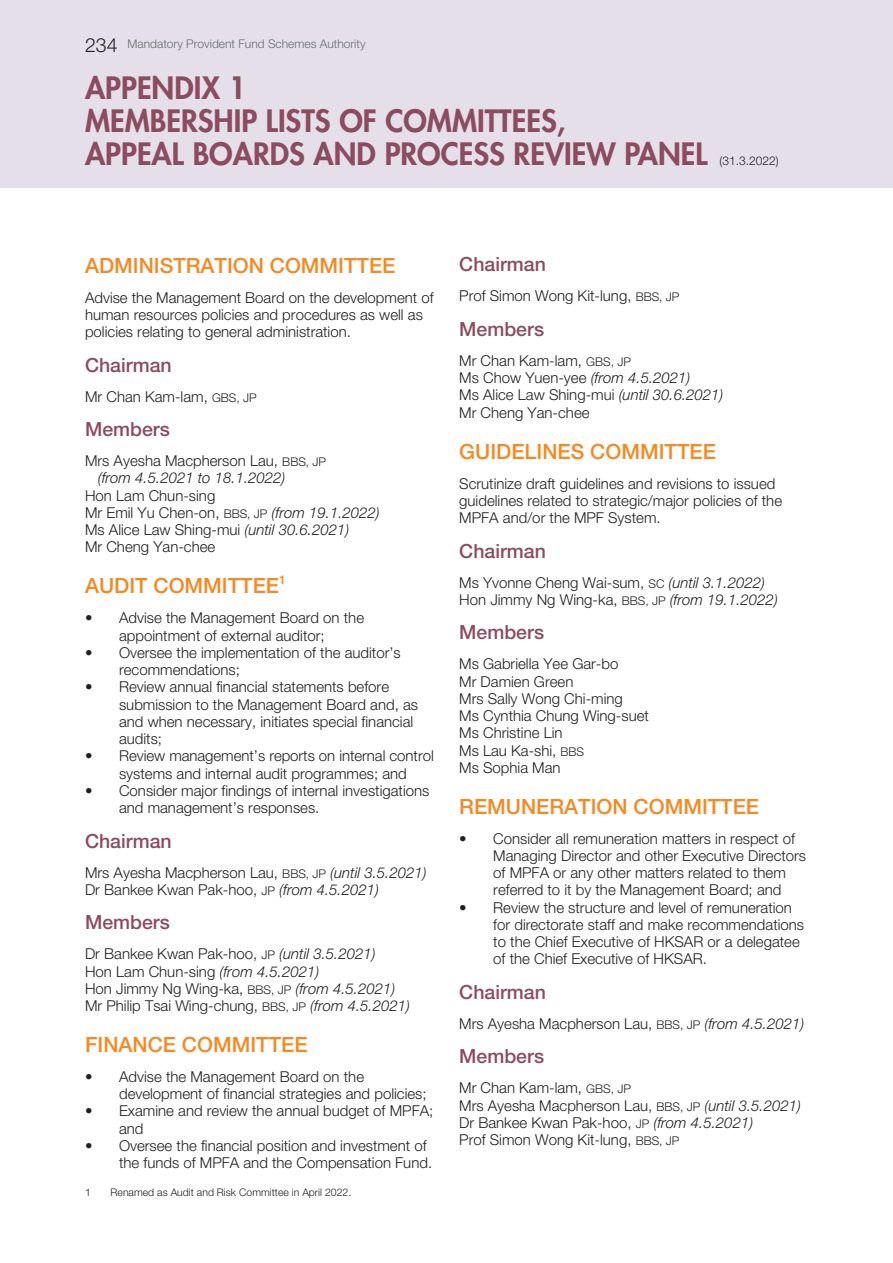
<style>
.page{position:relative;width:893px;height:1263px;background:#e4dfe9}
.page>*{position:absolute;margin:0;border:0;box-sizing:border-box;transform-origin:0 0}
.t1{font:800 30px "Futura Std";color:#8c4c5f}
.t2{font:500 21px "Helvetica Neue LT Std";color:#f6891f}
.t3{font:500 19.5px "Helvetica Neue LT Std";color:#8c4c5f}
.t4{font:300 15px/17.2px "Helvetica Neue LT Std";color:#231f20}
.t5{font:italic 300 15px/17.2px "Helvetica Neue LT Std";color:#231f20}
.t6{font:500 12.3px "Helvetica Neue LT Std";color:#f6891f}
.t7{font:300 12px "Helvetica Neue LT Std";color:#6c6d70}
.t8{font:300 12px "Helvetica Neue LT Std";color:#231f20}
.t9{font:300 10.5px "Helvetica Neue LT Std";color:#231f20}
.s1{font-size:19.5px;color:#231f20}
.s2{font-size:12px}
.s3{font-style:normal}
.s4{font-style:normal;font-size:12px}
.s5{font-style:italic}
</style>
<div class="page">
<div style="left:0;top:188px;width:893px;height:1075px;background:#fff"></div>
<p class="t7" style="left:85px;top:36px;width:282px"><span class="s1">234</span> Mandatory Provident Fund Schemes Authority</p>
<h1 class="t1" style="left:85px;top:69px;width:38px">APPENDIX</h1>
<h1 class="t1" style="left:229px;top:69px;width:19px">1</h1>
<h1 class="t1" style="left:85px;top:102px;width:44px">MEMBE</h1>
<h1 class="t1" style="left:181px;top:102px;width:48px">RSHIP</h1>
<h1 class="t1" style="left:266px;top:102px;width:156px">LISTS OF COMMITTEE</h1>
<h1 class="t1" style="left:541px;top:102px;width:26px">S,</h1>
<h1 class="t1" style="left:85px;top:135px;width:37px">APPEAL</h1>
<h1 class="t1" style="left:193px;top:135px;width:143px">BOARDS AND</h1>
<h1 class="t1" style="left:385px;top:135px;width:52px">PROCE</h1>
<h1 class="t1" style="left:473px;top:135px;width:59px">SS REVIEW</h1>
<h1 class="t1" style="left:624px;top:135px;width:32px">PANEL</h1>
<p class="t8" style="left:720px;top:153px;width:61px">(31.3.2022)</p>
<h2 class="t2" style="left:85px;top:253px;width:28px">ADMINISTRATION</h2>
<h2 class="t2" style="left:270px;top:253px;width:30px">COMMITTEE</h2>
<p class="t4" style="left:85px;top:288px;width:350px">Advise the Management Board on the development of human resources policies and procedures as well as policies relating to general administration.</p>
<h3 class="t3" style="left:85px;top:353px;width:88px">CHAIRMAN</h3>
<p class="t4" style="left:85px;top:387px;width:173px">Mr Chan Kam-lam, <span class="s2">GBS, JP</span></p>
<h3 class="t3" style="left:85px;top:417px;width:86px">MEMBERS</h3>
<p class="t5" style="left:98px;top:452px;width:230px;text-indent:-13px"><span class="s3">Mrs Ayesha Macpherson Lau,</span> <span class="s4">BBS, JP </span>(from 4.5.2021 to 18.1.2022)</p>
<p class="t4" style="left:85px;top:486px;width:296px">Hon Lam Chun-sing<br>Mr Emil Yu Chen-on, <span class="s2">BBS, JP</span> <span class="s5">(from 19.1.2022)<br></span>Ms Alice Law Shing-mui <span class="s5">(until 30.6.2021)<br></span>Mr Cheng Yan-chee</p>
<h2 class="t2" style="left:85px;top:573px;width:27px">AUDIT</h2>
<h2 class="t2" style="left:153px;top:573px;width:30px">COMMITTEE</h2>
<p class="t6" style="left:279px;top:572px;width:8px">1</p>
<p class="t4" style="left:85px;top:609px;width:281px;text-align:center">• Advise the Management Board on the appointment of external auditor;</p>
<p class="t4" style="left:119px;top:643px;width:283px;text-indent:-34px">• Oversee the implementation of the auditor’s recommendations;</p>
<p class="t4" style="left:119px;top:678px;width:300px;text-indent:-34px">• Review annual financial statements before submission to the Management Board and, as and when necessary, initiates special financial audits;</p>
<p class="t4" style="left:85px;top:747px;width:350px;text-align:center">• Review management’s reports on internal control systems and internal audit programmes; and</p>
<p class="t4" style="left:119px;top:781px;width:312px;text-indent:-34px">• Consider major findings of internal investigations and management’s responses.</p>
<h3 class="t3" style="left:85px;top:829px;width:88px">CHAIRMAN</h3>
<p class="t4" style="left:85px;top:863px;width:343px">Mrs Ayesha Macpherson Lau, <span class="s2">BBS, JP</span> <span class="s5">(until 3.5.2021)<br></span>Dr Bankee Kwan Pak-hoo, <span class="s2">JP</span> <span class="s5">(from 4.5.2021)</span></p>
<h3 class="t3" style="left:85px;top:911px;width:86px">MEMBERS</h3>
<p class="t4" style="left:85px;top:945px;width:326px">Dr Bankee Kwan Pak-hoo, <span class="s2">JP</span> <span class="s5">(until 3.5.2021)<br></span>Hon Lam Chun-sing <span class="s5">(from 4.5.2021)<br></span>Hon Jimmy Ng Wing-ka, <span class="s2">BBS, JP</span> <span class="s5">(from 4.5.2021)<br></span>Mr Philip Tsai Wing-chung, <span class="s2">BBS, JP</span> <span class="s5">(from 4.5.2021)</span></p>
<h2 class="t2" style="left:85px;top:1032px;width:27px">FINANCE</h2>
<h2 class="t2" style="left:182px;top:1032px;width:30px">COMMITTEE</h2>
<p class="t4" style="left:119px;top:1068px;width:309px;text-indent:-34px">• Advise the Management Board on the development of financial strategies and policies;</p>
<p class="t4" style="left:119px;top:1102px;width:316px;text-indent:-34px">• Examine and review the annual budget of MPFA; and</p>
<p class="t4" style="left:119px;top:1137px;width:315px;text-indent:-34px">• Oversee the financial position and investment of the funds of MPFA and the Compensation Fund.</p>
<p class="t9" style="left:85px;top:1185px;width:7px">1</p>
<p class="t9" style="left:111px;top:1185px;width:242px">Renamed as Audit and Risk Committee in April 2022.</p>
<h3 class="t3" style="left:459px;top:253px;width:88px">CHAIRMAN</h3>
<p class="t4" style="left:459px;top:287px;width:222px">Prof Simon Wong Kit-lung, <span class="s2">BBS, JP</span></p>
<h3 class="t3" style="left:459px;top:317px;width:86px">MEMBERS</h3>
<p class="t4" style="left:459px;top:352px;width:266px">Mr Chan Kam-lam, <span class="s2">GBS, JP<br></span>Ms Chow Yuen-yee <span class="s5">(from 4.5.2021)<br></span>Ms Alice Law Shing-mui <span class="s5">(until 30.6.2021)<br></span>Mr Cheng Yan-chee</p>
<h2 class="t2" style="left:459px;top:438px;width:29px">GUIDELINES</h2>
<h2 class="t2" style="left:590px;top:438px;width:30px">COMMITTEE</h2>
<p class="t4" style="left:459px;top:474px;width:324px">Scrutinize draft guidelines and revisions to issued guidelines related to strategic/major policies of the<br>MPFA and/or the MPF System.</p>
<h3 class="t3" style="left:459px;top:539px;width:88px">CHAIRMAN</h3>
<p class="t4" style="left:459px;top:573px;width:320px">Ms Yvonne Cheng Wai-sum, <span class="s2">SC</span> <span class="s5">(until 3.1.2022)<br></span>Hon Jimmy Ng Wing-ka, <span class="s2">BBS, JP</span> <span class="s5">(from 19.1.2022)</span></p>
<h3 class="t3" style="left:459px;top:621px;width:86px">MEMBERS</h3>
<p class="t4" style="left:459px;top:655px;width:191px">Ms Gabriella Yee Gar-bo<br>Mr Damien Green<br>Mrs Sally Wong Chi-ming<br>Ms Cynthia Chung Wing-suet<br>Ms Christine Lin<br>Ms Lau Ka-shi, <span class="s2">BBS<br></span>Ms Sophia Man</p>
<h2 class="t2" style="left:459px;top:794px;width:30px">REMUNERATION</h2>
<h2 class="t2" style="left:633px;top:794px;width:30px">COMMITTEE</h2>
<p class="t4" style="left:493px;top:829px;width:314px;text-indent:-34px">• Consider all remuneration matters in respect of Managing Director and other Executive Directors of MPFA or any other matters related to them referred to it by the Management Board; and</p>
<p class="t4" style="left:493px;top:898px;width:312px;text-indent:-34px">• Review the structure and level of remuneration for directorate staff and make recommendations to the Chief Executive of HKSAR or a delegatee of the Chief Executive of HKSAR.</p>
<h3 class="t3" style="left:459px;top:980px;width:88px">CHAIRMAN</h3>
<p class="t4" style="left:459px;top:1015px;width:346px">Mrs Ayesha Macpherson Lau, <span class="s2">BBS, JP</span> <span class="s5">(from 4.5.2021)</span></p>
<h3 class="t3" style="left:459px;top:1045px;width:86px">MEMBERS</h3>
<p class="t4" style="left:459px;top:1079px;width:343px">Mr Chan Kam-lam, <span class="s2">GBS, JP<br></span>Mrs Ayesha Macpherson Lau, <span class="s2">BBS, JP</span> <span class="s5">(until 3.5.2021)<br></span>Dr Bankee Kwan Pak-hoo, <span class="s2">JP</span> <span class="s5">(from 4.5.2021)<br></span>Prof Simon Wong Kit-lung, <span class="s2">BBS, JP</span></p>
</div>
